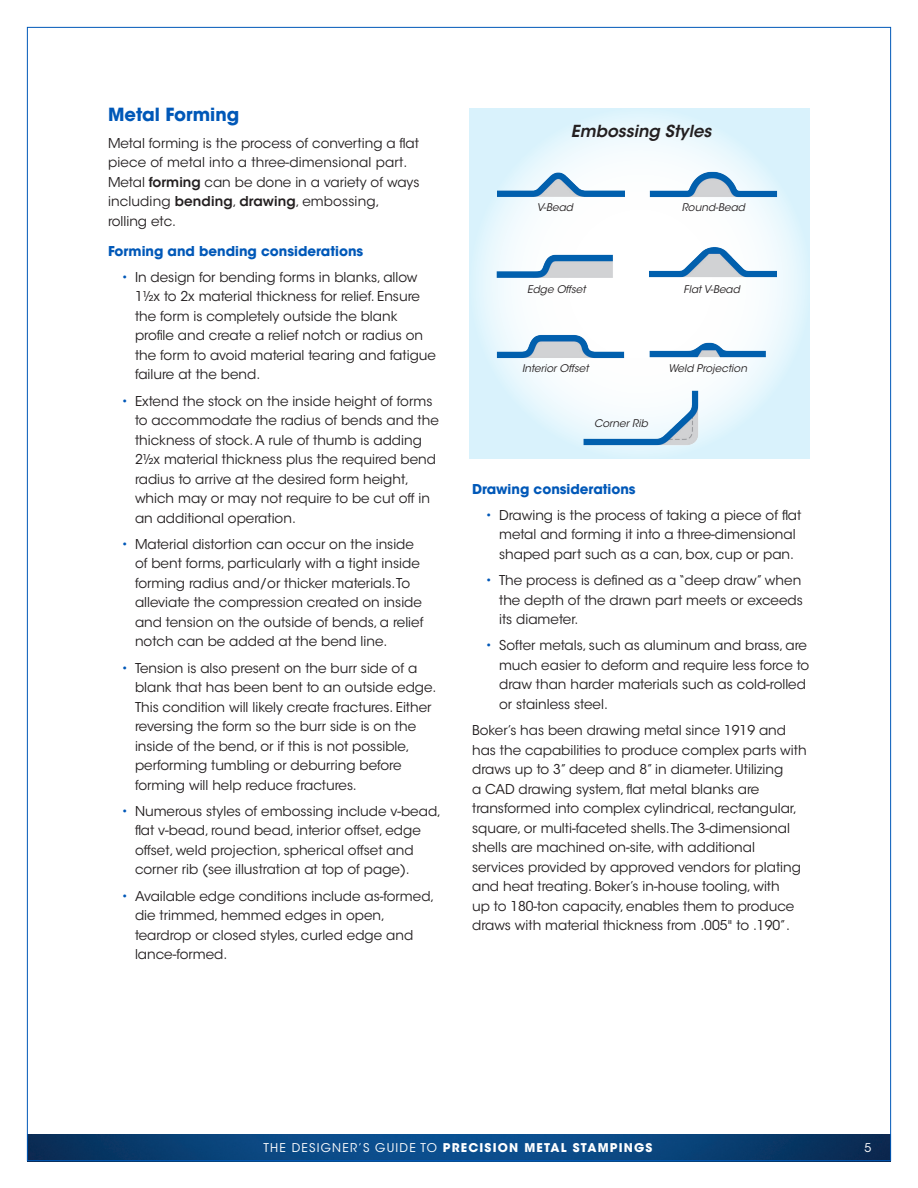
<style>
.page{position:relative;width:918px;height:1188px;background:#fff}
.page>*{position:absolute;margin:0;border:0;box-sizing:border-box;transform-origin:0 0}
.Subheads{font:700 18px "ITC Avant Garde Std";color:#0058b8}
.Timeline{font:italic 600 16.5px "ITC Avant Garde Std";color:#231f20}
.t1{font:13.5px/19.5px "ITC Avant Garde Std";color:#231f20}
.sub-sub{font:700 13.5px "ITC Avant Garde Std";color:#0058b8}
.t2{font:700 12px "ITC Avant Garde Std";letter-spacing:.1em;color:#fff}
.t3{font:12px "ITC Avant Garde Std";color:#fff}
.captions{font:italic 10.5px "ITC Avant Garde Std";color:#231f20}
.s1{font-weight:600}
.s2{color:#0058b8}
.s3{font-weight:400}
</style>
<div class="page">
<img style="left:27px;top:1134px;width:864px;height:28px">
<svg style="left:470px;top:108px;width:340px;height:351px;background:#def4fc"></svg>
<img style="left:474px;top:156px;width:320px;height:303px">
<p class="Subheads" style="left:108px;top:103px;width:133px">Metal Forming</p>
<p class="t1" style="left:108px;top:133px;width:313px">Metal forming is the process of converting a flat piece of metal into a three-dimensional part.<br>Metal <span class="s1">forming</span> can be done in a variety of ways including <span class="s1">bending</span>, <span class="s1">drawing</span>, embossing, rolling etc.</p>
<p class="sub-sub" style="left:108px;top:242px;width:257px">Forming and bending considerations</p>
<p class="t1" style="left:135px;top:267px;width:303px;text-indent:-14px"><span class="s2">•</span> In design for bending forms in blanks, allow 1½x to 2x material thickness for relief. Ensure the form is completely outside the blank profile and create a relief notch or radius on the form to avoid material tearing and fatigue failure at the bend.</p>
<p class="t1" style="left:135px;top:391px;width:305px;text-indent:-14px"><span class="s2">•</span> Extend the stock on the inside height of forms to accommodate the radius of bends and the thickness of stock. A rule of thumb is adding 2½x material thickness plus the required bend radius to arrive at the desired form height, which may or may not require to be cut off in an additional operation.</p>
<p class="t1" style="left:135px;top:534px;width:290px;text-indent:-14px"><span class="s2">•</span> Material distortion can occur on the inside of bent forms, particularly with a tight inside forming radius and/or thicker materials. To alleviate the compression created on inside and tension on the outside of bends, a relief notch can be added at the bend line.</p>
<p class="t1" style="left:135px;top:658px;width:303px;text-indent:-14px"><span class="s2">•</span> Tension is also present on the burr side of a blank that has been bent to an outside edge.<br>This condition will likely create fractures. Either reversing the form so the burr side is on the inside of the bend, or if this is not possible, performing tumbling or deburring before forming will help reduce fractures.</p>
<p class="t1" style="left:135px;top:801px;width:308px;text-indent:-14px"><span class="s2">•</span> Numerous styles of embossing include v-bead, flat v-bead, round bead, interior offset, edge offset, weld projection, spherical offset and corner rib (see illustration at top of page).</p>
<p class="t1" style="left:135px;top:886px;width:301px;text-indent:-14px"><span class="s2">•</span> Available edge conditions include as-formed, die trimmed, hemmed edges in open, teardrop or closed styles, curled edge and lance-formed.</p>
<p class="Timeline" style="left:571px;top:121px;width:142px">Embossing Styles</p>
<p class="captions" style="left:537px;top:201px;width:38px">V-Bead</p>
<p class="captions" style="left:682px;top:201px;width:65px">Round-Bead</p>
<p class="captions" style="left:527px;top:283px;width:60px">Edge Offset</p>
<p class="captions" style="left:684px;top:283px;width:58px">Flat V-Bead</p>
<p class="captions" style="left:522px;top:362px;width:68px">Interior Offset</p>
<p class="captions" style="left:594px;top:417px;width:55px">Corner Rib</p>
<p class="captions" style="left:669px;top:362px;width:80px">Weld Projection</p>
<p class="sub-sub" style="left:472px;top:480px;width:165px">Drawing considerations</p>
<p class="t1" style="left:486px;top:506px;width:317px;text-align:center"><span class="s2">•</span> Drawing is the process of taking a piece of flat metal and forming it into a three-dimensional shaped part such as a can, box, cup or pan.</p>
<p class="t1" style="left:499px;top:571px;width:305px;text-indent:-14px"><span class="s2">•</span> The process is defined as a “deep draw” when the depth of the drawn part meets or exceeds its diameter.</p>
<p class="t1" style="left:499px;top:636px;width:312px;text-indent:-14px"><span class="s2">•</span> Softer metals, such as aluminum and brass, are much easier to deform and require less force to draw than harder materials such as cold-rolled or stainless steel.</p>
<p class="t1" style="left:472px;top:721px;width:336px">Boker’s has been drawing metal since 1919 and has the capabilities to produce complex parts with draws up to 3” deep and 8” in diameter. Utilizing<br>a CAD drawing system, flat metal blanks are transformed into complex cylindrical, rectangular, square, or multi-faceted shells. The 3-dimensional shells are machined on-site, with additional services provided by approved vendors for plating and heat treating. Boker’s in-house tooling, with<br>up to 180-ton capacity, enables them to produce draws with material thickness from .005" to .190”.</p>
<p class="t2" style="left:263px;top:1139px;width:390px"><span class="s3">THE DESIGNER’S GUIDE TO</span> PRECISION METAL STAMPINGS</p>
<p class="t3" style="left:865px;top:1140px;width:8px">5</p>
</div>
